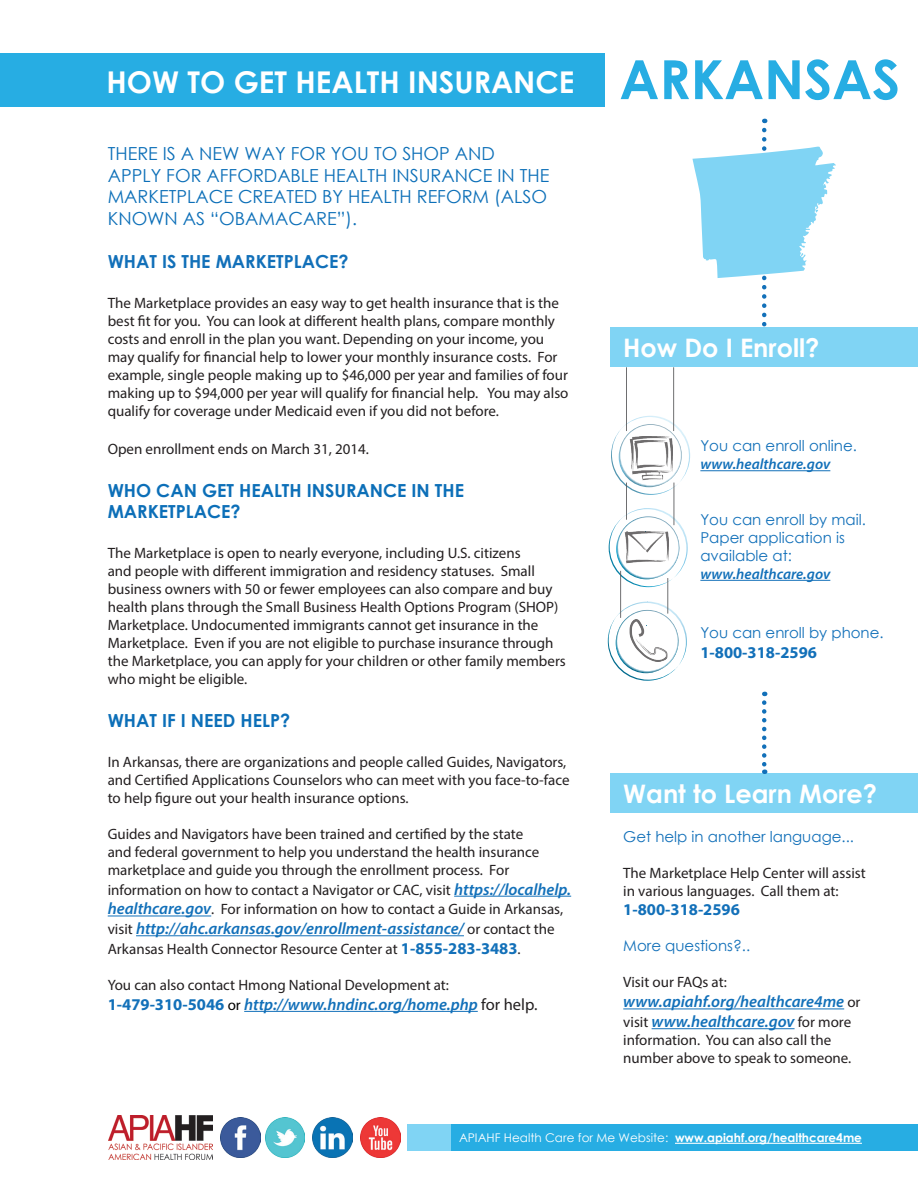
<style>
.page{position:relative;width:918px;height:1188px;background:#fff}
.page>*{position:absolute;margin:0;border:0;box-sizing:border-box;transform-origin:0 0}
.t1{font:700 30px "Century Gothic";color:#fff}
.t2{font:700 25.5px "Century Gothic";color:#fff}
.t3{font:18px/21.6px "Century Gothic";color:#0c6fb8}
.t4{font:700 18px/21.6px "Century Gothic";color:#0c6fb8}
.t5{font:700 18px "Century Gothic";color:#1270b9}
.t6{font:italic 600 16.5px/19.8px "Myriad Pro";color:#1270b9}
.t7{font:700 16.5px "Myriad Pro";color:#1270b9}
.t8{font:15px/18px "Myriad Pro";color:#231f20}
.t9{font:15px/18px "Century Gothic";color:#1270b9}
.t10{font:italic 600 15px "Myriad Pro";color:#1270b9}
.t11{font:700 12px "Century Gothic";color:#fff}
.t12{font:12px "Century Gothic";color:#fff}
.s1{font-size:54px;color:#27ade3}
.s2{font-weight:600;font-style:italic;font-size:16.5px;color:#1270b9}
.s3{font-weight:400;font-style:normal;font-size:15px;color:#231f20}
.s4{font-weight:700;font-size:16.5px;color:#1270b9}
.s5{font-weight:700;font-style:normal}
.s6{font-weight:400;font-style:normal;font-size:15px;color:#000}
.s7{font-weight:400;font-style:normal;color:#231f20}
.s8{font-weight:400}
</style>
<div class="page">
<div style="left:0;top:53px;width:604px;height:54px;background:#27ade3"></div>
<hr style="left:454px;top:896px;width:117px;height:1px;background:#1270b9">
<hr style="left:108px;top:916px;width:103px;height:1px;background:#1270b9">
<hr style="left:136px;top:935px;width:328px;height:1px;background:#1270b9">
<hr style="left:244px;top:1011px;width:234px;height:1px;background:#1270b9">
<div style="left:610px;top:328px;width:308px;height:39px;background:#80d4f4"></div>
<img style="left:611px;top:430px;width:65px;height:65px">
<img style="left:627px;top:416px;width:63px;height:63px">
<hr style="left:626px;top:367px;width:1px;height:64px;background:#57585a">
<hr style="left:673px;top:367px;width:1px;height:64px;background:#57585a">
<img style="left:619px;top:436px;width:49px;height:51px">
<svg style="left:620px;top:424px;width:62px;height:62px"></svg>
<img style="left:624px;top:435px;width:47px;height:51px">
<img style="left:609px;top:525px;width:63px;height:62px">
<img style="left:624px;top:508px;width:64px;height:63px">
<img style="left:608px;top:624px;width:64px;height:57px">
<img style="left:680px;top:619px;width:7px;height:45px">
<img style="left:616px;top:672px;width:45px;height:1px">
<svg style="left:616px;top:516px;width:64px;height:62px"></svg>
<svg style="left:612px;top:600px;width:68px;height:72px"></svg>
<hr style="left:674px;top:482px;width:1px;height:43px;background:#57585a">
<hr style="left:626px;top:482px;width:1px;height:38px;background:#57585a">
<hr style="left:620px;top:571px;width:1px;height:47px;background:#57585a">
<hr style="left:667px;top:578px;width:1px;height:36px;background:#57585a">
<img style="left:628px;top:619px;width:41px;height:42px">
<img style="left:625px;top:526px;width:44px;height:44px">
<img style="left:629px;top:437px;width:44px;height:43px">
<hr style="left:700px;top:470px;width:130px;height:1px;background:#1270b9">
<hr style="left:700px;top:580px;width:130px;height:1px;background:#1270b9">
<div style="left:610px;top:774px;width:308px;height:39px;background:#80d4f4"></div>
<hr style="left:623px;top:1009px;width:221px;height:1px;background:#1270b9">
<hr style="left:652px;top:1028px;width:143px;height:1px;background:#1270b9">
<svg style="left:762px;top:703px;width:4px;height:71px"></svg>
<div style="left:459px;top:1124px;width:459px;height:27px;background:#27ade3"></div>
<hr style="left:675px;top:1143px;width:187px;height:1px;background:#fff">
<img style="left:108px;top:1116px;width:105px;height:44px">
<img style="left:221px;top:1118px;width:39px;height:39px">
<img style="left:265px;top:1118px;width:40px;height:39px">
<img style="left:313px;top:1118px;width:39px;height:39px">
<img style="left:361px;top:1118px;width:39px;height:39px">
<div style="left:407px;top:1124px;width:43px;height:27px;background:#80d4f4"></div>
<svg style="left:692px;top:130px;width:146px;height:198px"></svg>
<h1 class="t1" style="left:106px;top:60px;width:795px">HOW TO GET HEALTH INSURANCE <span class="s1">ARKANSAS</span></h1>
<p class="t3" style="left:108px;top:143px;width:443px">there is a new way for you to shop and apply for affordable health insurance in the Marketplace created by health reform (also known as “Obamacare”).</p>
<p class="t5" style="left:108px;top:248px;width:242px">WHAT IS TH E MARKETPLACE?</p>
<p class="t8" style="left:108px;top:293px;width:462px">The Marketplace provides an easy way to get health insurance that is the best fit for you. You can look at different health plans, compare monthly costs and enroll in the plan you want. Depending on your income, you may qualify for financial help to lower your monthly insurance costs. For example, single people making up to $46,000 per year and families of four making up to $94,000 per year will qualify for financial help. You may also qualify for coverage under Medicaid even if you did not before.</p>
<p class="t8" style="left:108px;top:439px;width:263px">Open enrollment ends on March 31, 2014.</p>
<p class="t4" style="left:108px;top:479px;width:358px">WHO CAN GET H EALTH INSURANCE IN TH E<br>MARKETPLACE?</p>
<p class="t8" style="left:108px;top:544px;width:460px">The Marketplace is open to nearly everyone, including U.S. citizens<br>and people with different immigration and residency statuses. Small business owners with 50 or fewer employees can also compare and buy health plans through the Small Business Health Options Program (SHOP)<br>Marketplace. Undocumented immigrants cannot get insurance in the Marketplace. Even if you are not eligible to purchase insurance through the Marketplace, you can apply for your children or other family members who might be eligible.</p>
<p class="t4" style="left:108px;top:709px;width:184px">WHAT IF I NEED H ELP?</p>
<p class="t8" style="left:108px;top:752px;width:463px">In Arkansas, there are organizations and people called Guides, Navigators, and Certified Applications Counselors who can meet with you face-to-face to help figure out your health insurance options.</p>
<p class="t8" style="left:108px;top:824px;width:433px">Guides and Navigators have been trained and certified by the state and federal government to help you understand the health insurance marketplace and guide you through the enrollment process. For</p>
<p class="t8" style="left:108px;top:879px;width:465px;line-height:19.8px">information on how to contact a Navigator or CAC, visit <span class="s2">https://localhelp. healthcare.gov</span>. For information on how to contact a Guide in Arkansas,</p>
<p class="t6" style="left:108px;top:918px;width:448px"><span class="s3">visit</span> http://ahc.arkansas.gov/enrollment-assistance/ <span class="s3">or contact the</span></p>
<p class="t8" style="left:108px;top:940px;width:415px">Arkansas Health Connector Resource Center at <span class="s4">1-855-283-3483</span>.</p>
<p class="t8" style="left:108px;top:976px;width:343px">You can also contact Hmong National Development at:</p>
<p class="t6" style="left:108px;top:994px;width:431px"><span class="s5">1-479-310-5046</span> <span class="s6">or</span> http://www.hndinc.org/home.php <span class="s7">for help.</span></p>
<h2 class="t2" style="left:623px;top:328px;width:198px">HOW DO I ENROLL?</h2>
<p class="t9" style="left:700px;top:437px;width:158px">You can enroll online.</p>
<p class="t10" style="left:700px;top:455px;width:131px">www.healthcare.gov</p>
<p class="t9" style="left:700px;top:510px;width:167px">You can enroll by mail.<br>Paper application is available at:</p>
<p class="t10" style="left:700px;top:564px;width:131px">www.healthcare.gov</p>
<p class="t9" style="left:700px;top:623px;width:185px">You can enroll by phone.</p>
<p class="t7" style="left:700px;top:642px;width:118px">1-800-318-2596</p>
<h2 class="t2" style="left:623px;top:774px;width:255px">WANT TO LEARN MORE?</h2>
<p class="t9" style="left:623px;top:827px;width:232px">get help in another language...</p>
<p class="t8" style="left:623px;top:863px;width:244px">The Marketplace Help Center will assist in various languages. Call them at:</p>
<p class="t7" style="left:623px;top:899px;width:118px">1-800-318-2596</p>
<p class="t9" style="left:623px;top:937px;width:129px">More questions?..</p>
<p class="t8" style="left:623px;top:973px;width:105px">Visit our FAQs at:</p>
<p class="t6" style="left:623px;top:991px;width:239px">www.apiahf.org/healthcare4me <span class="s3">or visit</span> www.healthcare.gov <span class="s3">for more</span></p>
<p class="t8" style="left:623px;top:1031px;width:230px">information. You can also call the number above to speak to someone.</p>
<p class="t12" style="left:459px;top:1129px;width:8px">APIAHF</p>
<p class="t11" style="left:504px;top:1129px;width:360px"><span class="s8">H ealth Care for Me Website:</span> WWW.APIAHF.ORG/HEALTHCARE4ME</p>
</div>
